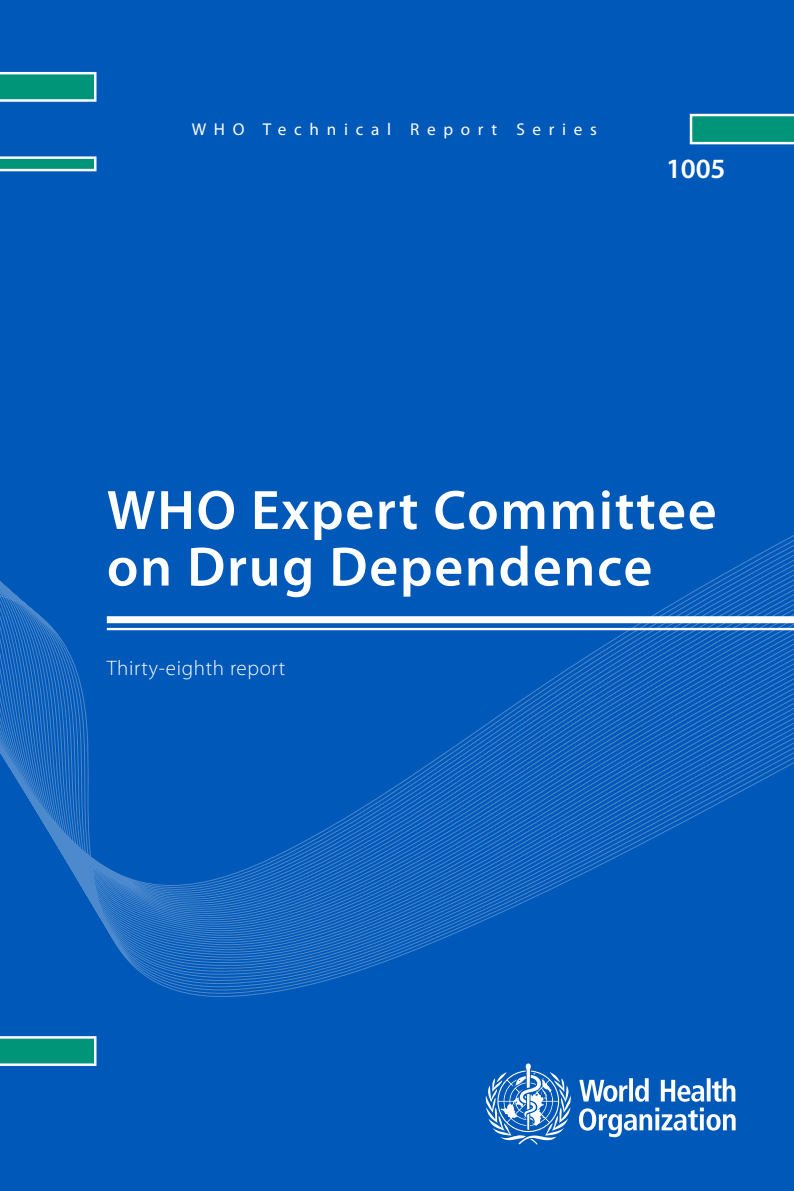
<style>
.page{position:relative;width:794px;height:1191px;background:#0058b8}
.page>*{position:absolute;margin:0;border:0;box-sizing:border-box;transform-origin:0 0}
.t1{font:600 56px/56.5px "Myriad Pro";letter-spacing:.03em;color:#fff}
.t2{font:600 28px "Myriad Pro";color:#fff}
.t3{font:300 21px "Myriad Pro";letter-spacing:.03em;color:#fff}
.t4{font:17.15px "Myriad Pro";letter-spacing:.45em;color:#fff}
</style>
<div class="page">
<svg style="left:0;top:535px;width:794px;height:462px"></svg>
<svg style="left:0;top:71px;width:97px;height:31px;background:#2da493"></svg>
<svg style="left:0;top:156px;width:97px;height:16px;background:#52b2a9"></svg>
<svg style="left:0;top:1036px;width:97px;height:30px;background:#2fa792"></svg>
<svg style="left:689px;top:113px;width:105px;height:32px;background:#2ca393"></svg>
<hr style="left:107px;top:628px;width:687px;height:2px;background:#fff">
<div style="left:107px;top:616px;width:687px;height:7px;background:#fff"></div>
<svg style="left:486px;top:1063px;width:249px;height:81px"></svg>
<p class="t4" style="left:192px;top:120px;width:407px">WHO Technical Report Series</p>
<p class="t2" style="left:666px;top:153px;width:61px">1005</p>
<p class="t1" style="left:107px;top:483px;width:611px">WHO Expert Committee on Drug Dependence</p>
<p class="t3" style="left:107px;top:657px;width:180px">Thirty-eighth report</p>
</div>
